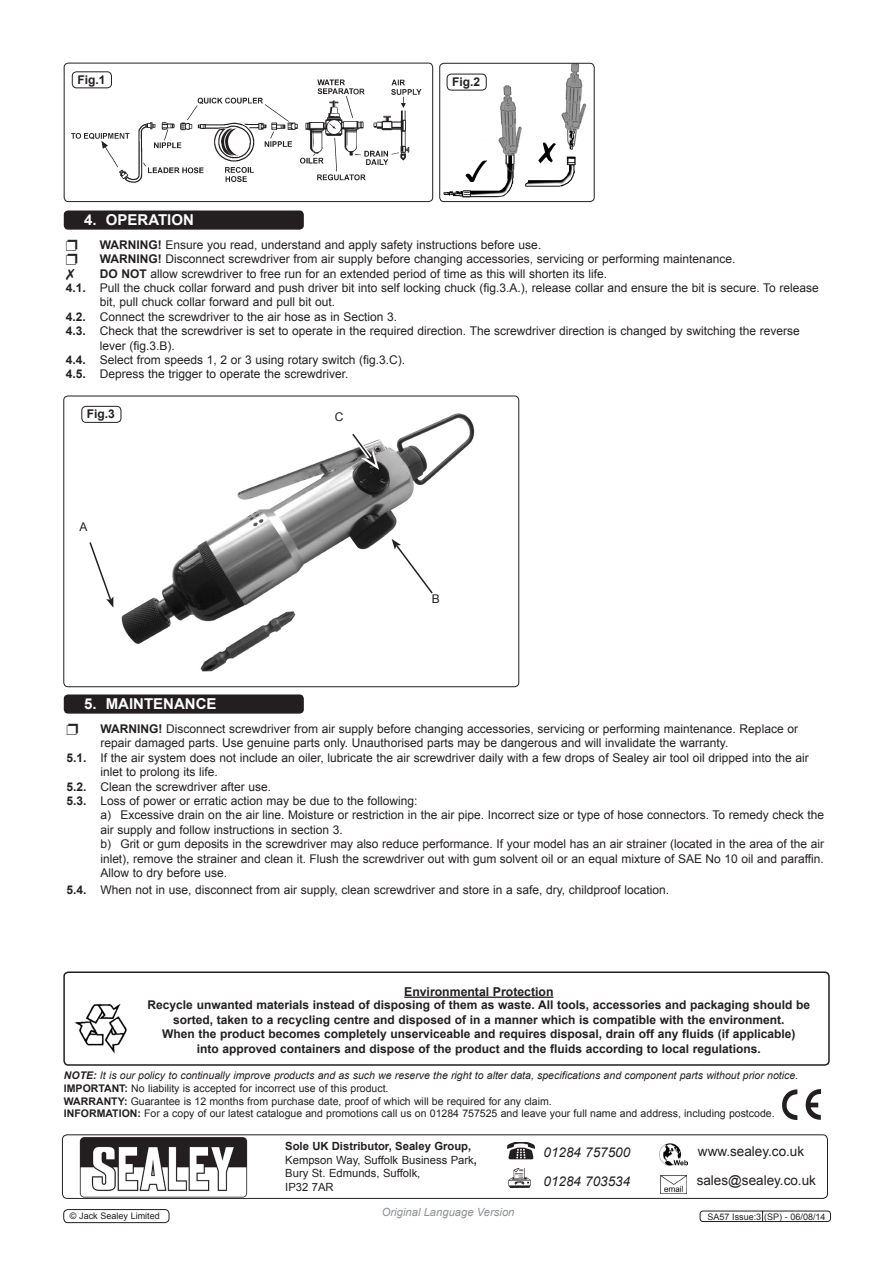
<style>
.page{position:relative;width:893px;height:1263px;background:#fff}
.page>*{position:absolute;margin:0;border:0;box-sizing:border-box;transform-origin:0 0}
.CHAPTER_HEADER_10poi{font:700 15px "Arial";color:#fff}
.t1{font:13.5px "Arial";color:#231f20}
.t2{font:italic 13.5px "Arial";color:#231f20}
.t3{font:700 12.3px "Arial";color:#231f20}
.Normal{font:12px/14.4px "Arial";color:#231f20}
.t4{font:700 12px/14.4px "Arial";color:#231f20;text-align:center}
.Sub_Heading{font:12px "Arial";color:#231f20}
.t5{font:11.25px/13.5px "Arial";color:#231f20}
.t6{font:italic 11.25px "Arial";color:#8f9194}
.t7{font:10.5px "Arial";color:#231f20}
.t8{font:italic 10.5px "Arial";color:#231f20}
.t9{font:9px "Arial";color:#231f20}
.s1{font-weight:700}
</style>
<div class="page">
<div style="left:63px;top:971px;width:767px;height:95px;border:2px solid #231f20;border-radius:4px"></div>
<img style="left:74px;top:1004px;width:53px;height:50px">
<hr style="left:404px;top:996px;width:149px;height:2px;background:#231f20">
<div style="left:62px;top:1134px;width:766px;height:65px;border:1px solid #231f20;border-radius:5px"></div>
<img style="left:79px;top:1137px;width:169px;height:60px">
<img style="left:783px;top:1089px;width:37px;height:30px">
<img style="left:508px;top:1168px;width:23px;height:20px">
<img style="left:507px;top:1142px;width:27px;height:18px">
<img style="left:660px;top:1175px;width:26px;height:18px">
<img style="left:659px;top:1143px;width:28px;height:22px">
<img style="left:71px;top:75px;width:351px;height:108px">
<div style="left:64px;top:63px;width:369px;height:139px;border:1px solid #231f20;border-radius:4px"></div>
<div style="left:72px;top:72px;width:39px;height:16px;background:#fff;border-radius:4px"></div>
<div style="left:72px;top:71px;width:40px;height:17px;border:1px solid #231f20;border-radius:4px"></div>
<img style="left:443px;top:65px;width:144px;height:133px">
<div style="left:439px;top:63px;width:156px;height:139px;border:1px solid #231f20;border-radius:4px"></div>
<img style="left:97px;top:405px;width:378px;height:267px">
<div style="left:63px;top:396px;width:456px;height:291px;border:1px solid #231f20;border-radius:4px"></div>
<svg style="left:89px;top:540px;width:24px;height:68px"></svg>
<svg style="left:392px;top:539px;width:42px;height:56px"></svg>
<svg style="left:344px;top:425px;width:35px;height:45px"></svg>
<div style="left:64px;top:210px;width:240px;height:20px;background:#231f20;border-radius:4px"></div>
<div style="left:64px;top:694px;width:240px;height:20px;background:#231f20;border-radius:4px"></div>
<div style="left:447px;top:74px;width:39px;height:16px;background:#fff;border-radius:4px"></div>
<div style="left:447px;top:74px;width:40px;height:16px;border:1px solid #231f20;border-radius:4px"></div>
<div style="left:82px;top:406px;width:39px;height:16px;background:#fff;border-radius:4px"></div>
<div style="left:81px;top:406px;width:40px;height:17px;border:1px solid #231f20;border-radius:4px"></div>
<div style="left:700px;top:1211px;width:131px;height:11px;border:1px solid #231f20;border-radius:3px"></div>
<div style="left:63px;top:1209px;width:106px;height:14px;border:1px solid #231f20;border-radius:4px"></div>
<p class="t4" style="left:77px;top:73px;width:30px">Fig.1</p>
<p class="CHAPTER_HEADER_10poi" style="left:84px;top:210px;width:111px">4. OPERATION</p>
<p class="t4" style="left:452px;top:75px;width:30px">Fig.2</p>
<p class="Normal" style="left:100px;top:237px;width:443px"><span class="s1">WARNING!</span> Ensure you read, understand and apply safety instructions before use.</p>
<p class="Normal" style="left:100px;top:252px;width:637px"><span class="s1">WARNING!</span> Disconnect screwdriver from air supply before changing accessories, servicing or performing maintenance.</p>
<p class="Normal" style="left:100px;top:266px;width:509px"><span class="s1">DO NOT</span> allow screwdriver to free run for an extended period of time as this will shorten its life.</p>
<p class="Normal" style="left:100px;top:281px;width:721px;text-indent:-34px"><span class="s1">4.1.</span> Pull the chuck collar forward and push driver bit into self locking chuck (fig.3.A.), release collar and ensure the bit is secure. To release bit, pull chuck collar forward and pull bit out.</p>
<p class="Normal" style="left:66px;top:309px;width:333px"><span class="s1">4.2.</span> Connect the screwdriver to the air hose as in Section 3.</p>
<p class="Normal" style="left:100px;top:324px;width:702px;text-indent:-34px"><span class="s1">4.3.</span> Check that the screwdriver is set to operate in the required direction. The screwdriver direction is changed by switching the reverse lever (fig.3.B).</p>
<p class="Normal" style="left:66px;top:353px;width:341px"><span class="s1">4.4.</span> Select from speeds 1, 2 or 3 using rotary switch (fig.3.C).</p>
<p class="Normal" style="left:66px;top:367px;width:284px"><span class="s1">4.5.</span> Depress the trigger to operate the screwdriver.</p>
<p class="t4" style="left:87px;top:407px;width:30px">Fig.3</p>
<p class="Normal" style="left:79px;top:520px;width:10px">A</p>
<p class="CHAPTER_HEADER_10poi" style="left:84px;top:694px;width:134px">5. MAINTENANCE</p>
<p class="Normal" style="left:335px;top:410px;width:10px">C</p>
<p class="Normal" style="left:432px;top:592px;width:10px">B</p>
<p class="Normal" style="left:100px;top:722px;width:699px"><span class="s1">WARNING!</span> Disconnect screwdriver from air supply before changing accessories, servicing or performing maintenance. Replace or repair damaged parts. Use genuine parts only. Unauthorised parts may be dangerous and will invalidate the warranty.</p>
<p class="Normal" style="left:100px;top:750px;width:710px;text-indent:-34px"><span class="s1">5.1.</span> If the air system does not include an oiler, lubricate the air screwdriver daily with a few drops of Sealey air tool oil dripped into the air inlet to prolong its life.</p>
<p class="Normal" style="left:66px;top:779px;width:206px"><span class="s1">5.2.</span> Clean the screwdriver after use.</p>
<p class="Normal" style="left:66px;top:794px;width:353px"><span class="s1">5.3.</span> Loss of power or erratic action may be due to the following:</p>
<p class="Normal" style="left:100px;top:808px;width:725px">a) Excessive drain on the air line. Moisture or restriction in the air pipe. Incorrect size or type of hose connectors. To remedy check the air supply and follow instructions in section 3.</p>
<p class="Normal" style="left:100px;top:837px;width:725px;text-align:justify">b) Grit or gum deposits in the screwdriver may also reduce performance. If your model has an air strainer (located in the area of the air inlet), remove the strainer and clean it. Flush the screwdriver out with gum solvent oil or an equal mixture of SAE No 10 oil and paraffin.<br>Allow to dry before use.</p>
<p class="Sub_Heading" style="left:66px;top:881px;width:604px"><span class="s1">5.4.</span> When not in use, disconnect from air supply, clean screwdriver and store in a safe, dry, childproof location.</p>
<p class="t3" style="left:404px;top:983px;width:151px">Environmental Protection</p>
<p class="t4" style="left:148px;top:998px;width:664px">Recycle unwanted materials instead of disposing of them as waste. All tools, accessories and packaging should be sorted, taken to a recycling centre and disposed of in a manner which is compatible with the environment.</p>
<p class="t4" style="left:162px;top:1027px;width:635px">When the product becomes completely unserviceable and requires disposal, drain off any fluids (if applicable)</p>
<p class="t4" style="left:197px;top:1041px;width:566px">into approved containers and dispose of the product and the fluids according to local regulations.</p>
<p class="t8" style="left:64px;top:1069px;width:736px"><span class="s1">NOTE:</span> It is our policy to continually improve products and as such we reserve the right to alter data, specifications and component parts without prior notice.</p>
<p class="t7" style="left:64px;top:1081px;width:326px"><span class="s1">IMPORTANT:</span> No liability is accepted for incorrect use of this product.</p>
<p class="t7" style="left:64px;top:1094px;width:489px"><span class="s1">WARRANTY:</span> Guarantee is 12 months from purchase date, proof of which will be required for any claim.</p>
<p class="t7" style="left:64px;top:1106px;width:712px"><span class="s1">INFORMATION:</span> For a copy of our latest catalogue and promotions call us on 01284 757525 and leave your full name and address, including postcode.</p>
<p class="t2" style="left:543px;top:1143px;width:88px">01284 757500</p>
<p class="t2" style="left:544px;top:1172px;width:88px">01284 703534</p>
<p class="t1" style="left:697px;top:1171px;width:121px">sales@sealey.co.uk</p>
<p class="t5" style="left:285px;top:1140px;width:193px"><span class="s1">Sole UK Distributor, Sealey Group,<br></span>Kempson Way, Suffolk Business Park<span class="s1">,<br></span>Bury St. Edmunds, Suffolk,</p>
<p class="t5" style="left:285px;top:1180px;width:50px">IP32 7AR</p>
<p class="t1" style="left:698px;top:1142px;width:108px">www.sealey.co.uk</p>
<p class="t9" style="left:70px;top:1210px;width:91px">© Jack Sealey Limited</p>
<p class="t6" style="left:382px;top:1205px;width:134px">Original Language Version</p>
<p class="t9" style="left:707px;top:1211px;width:120px">SA57 Issue:3 (SP) - 06/08/14</p>
</div>
